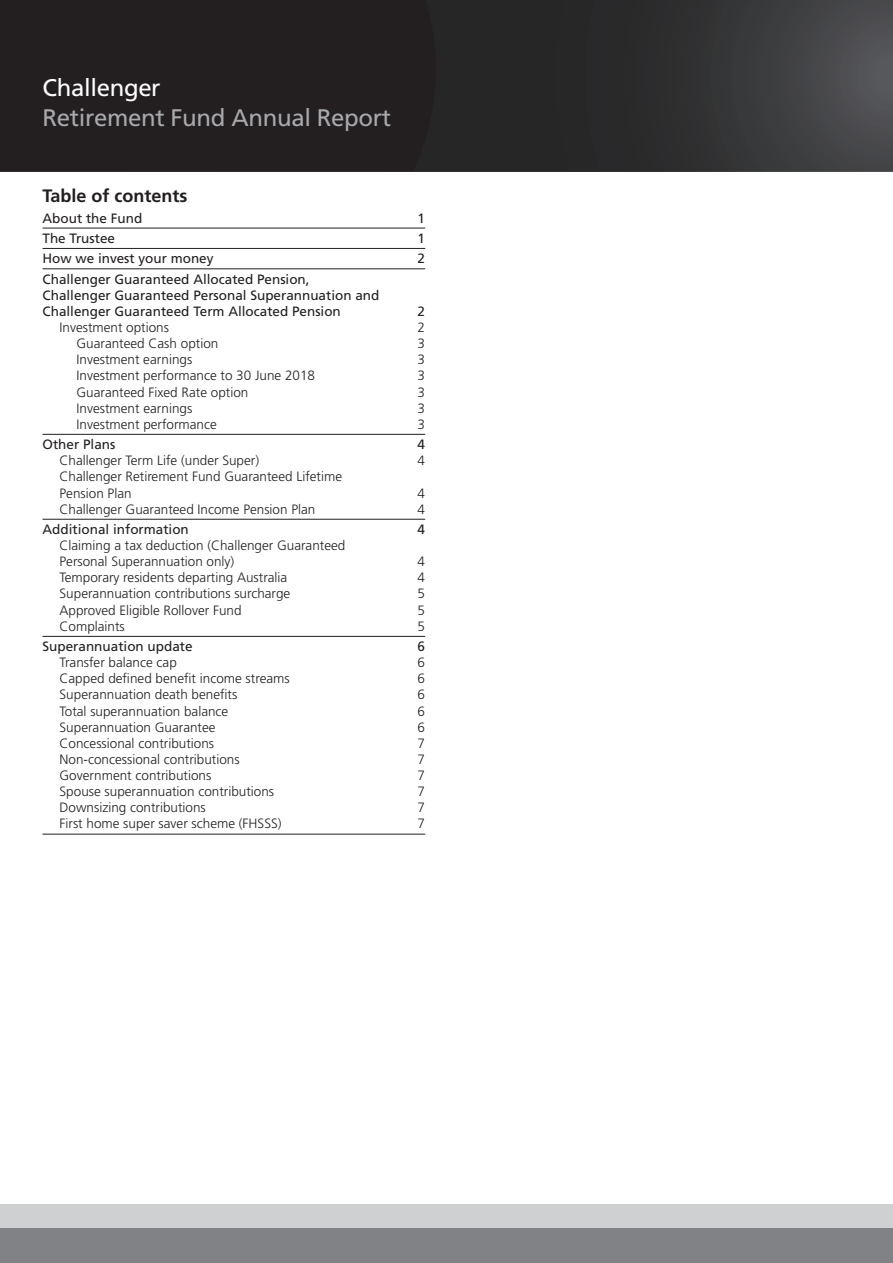
<style>
.page{position:relative;width:893px;height:1263px;background:#fff}
.page>*{position:absolute;margin:0;border:0;box-sizing:border-box;transform-origin:0 0}
.t1{font:24px "Frutiger";letter-spacing:-.015em;color:#a8a9ad}
.t2{font:24px "Frutiger";letter-spacing:-.015em;color:#fff}
.t3{font:700 18px "Frutiger";color:#231f20}
.t4{font:300 13.5px/16px "Frutiger";color:#231f20}
.t5{font:13.5px/16px "Frutiger";color:#231f20}
</style>
<div class="page">
<svg style="left:436px;top:0;width:457px;height:171px;background:#323234"></svg>
<div style="left:0;top:1204px;width:893px;height:59px;background:#cfd0d2"></div>
<div style="left:0;top:1228px;width:893px;height:35px;background:#808285"></div>
<div style="left:0;top:0;width:436px;height:171px;background:#231f20"></div>
<hr style="left:43px;top:228px;width:382px;height:1px;background:#231f20">
<hr style="left:43px;top:248px;width:382px;height:1px;background:#231f20">
<hr style="left:43px;top:269px;width:382px;height:1px;background:#231f20">
<hr style="left:43px;top:434px;width:382px;height:1px;background:#231f20">
<hr style="left:43px;top:519px;width:382px;height:1px;background:#231f20">
<hr style="left:43px;top:636px;width:382px;height:1px;background:#231f20">
<hr style="left:43px;top:834px;width:382px;height:1px;background:#231f20">
<h1 class="t2" style="left:43px;top:74px;width:120px">Challenger</h1>
<h1 class="t1" style="left:43px;top:104px;width:350px">Retirement Fund Annual Report</h1>
<h2 class="t3" style="left:43px;top:185px;width:147px">Table of contents</h2>
<p class="t5" style="left:43px;top:210px;width:101px">About the Fund</p>
<p class="t5" style="left:418px;top:210px;width:9px">1</p>
<p class="t5" style="left:43px;top:230px;width:74px">The Trustee</p>
<p class="t5" style="left:418px;top:230px;width:9px">1</p>
<p class="t5" style="left:43px;top:250px;width:173px">How we invest your money</p>
<p class="t5" style="left:418px;top:250px;width:9px">2</p>
<p class="t5" style="left:43px;top:271px;width:338px">Challenger Guaranteed Allocated Pension,<br>Challenger Guaranteed Personal Superannuation and<br>Challenger Guaranteed Term Allocated Pension</p>
<p class="t5" style="left:418px;top:303px;width:9px">2</p>
<p class="t4" style="left:60px;top:319px;width:111px">Investment options</p>
<p class="t4" style="left:418px;top:319px;width:9px">2</p>
<p class="t4" style="left:77px;top:335px;width:143px">Guaranteed Cash option</p>
<p class="t4" style="left:418px;top:335px;width:9px">3</p>
<p class="t4" style="left:77px;top:352px;width:117px">Investment earnings</p>
<p class="t4" style="left:418px;top:352px;width:9px">3</p>
<p class="t4" style="left:77px;top:368px;width:240px">Investment performance to 30 June 2018</p>
<p class="t4" style="left:418px;top:368px;width:9px">3</p>
<p class="t4" style="left:77px;top:384px;width:173px">Guaranteed Fixed Rate option</p>
<p class="t4" style="left:418px;top:384px;width:9px">3</p>
<p class="t4" style="left:77px;top:400px;width:117px">Investment earnings</p>
<p class="t4" style="left:418px;top:400px;width:9px">3</p>
<p class="t4" style="left:77px;top:416px;width:142px">Investment performance</p>
<p class="t4" style="left:418px;top:416px;width:9px">3</p>
<p class="t5" style="left:43px;top:436px;width:74px">Other Plans</p>
<p class="t5" style="left:418px;top:436px;width:9px">4</p>
<p class="t4" style="left:60px;top:452px;width:201px">Challenger Term Life (under Super)</p>
<p class="t4" style="left:418px;top:452px;width:9px">4</p>
<p class="t4" style="left:60px;top:469px;width:284px">Challenger Retirement Fund Guaranteed Lifetime<br>Pension Plan</p>
<p class="t4" style="left:418px;top:485px;width:9px">4</p>
<p class="t4" style="left:60px;top:501px;width:257px">Challenger Guaranteed Income Pension Plan</p>
<p class="t4" style="left:418px;top:501px;width:9px">4</p>
<p class="t5" style="left:43px;top:521px;width:148px">Additional information</p>
<p class="t5" style="left:418px;top:521px;width:9px">4</p>
<p class="t4" style="left:60px;top:537px;width:287px">Claiming a tax deduction (Challenger Guaranteed<br>Personal Superannuation only)</p>
<p class="t4" style="left:418px;top:553px;width:9px">4</p>
<p class="t4" style="left:60px;top:570px;width:229px">Temporary residents departing Australia</p>
<p class="t4" style="left:418px;top:570px;width:9px">4</p>
<p class="t4" style="left:60px;top:586px;width:232px">Superannuation contributions surcharge</p>
<p class="t4" style="left:418px;top:586px;width:9px">5</p>
<p class="t4" style="left:60px;top:602px;width:184px">Approved Eligible Rollover Fund</p>
<p class="t4" style="left:418px;top:602px;width:9px">5</p>
<p class="t4" style="left:60px;top:618px;width:67px">Complaints</p>
<p class="t4" style="left:418px;top:618px;width:9px">5</p>
<p class="t5" style="left:43px;top:638px;width:152px">Superannuation update</p>
<p class="t5" style="left:418px;top:638px;width:9px">6</p>
<p class="t4" style="left:60px;top:654px;width:119px">Transfer balance cap</p>
<p class="t4" style="left:418px;top:654px;width:9px">6</p>
<p class="t4" style="left:60px;top:671px;width:232px">Capped defined benefit income streams</p>
<p class="t4" style="left:418px;top:671px;width:9px">6</p>
<p class="t4" style="left:60px;top:687px;width:179px">Superannuation death benefits</p>
<p class="t4" style="left:418px;top:687px;width:9px">6</p>
<p class="t4" style="left:60px;top:703px;width:170px">Total superannuation balance</p>
<p class="t4" style="left:418px;top:703px;width:9px">6</p>
<p class="t4" style="left:60px;top:719px;width:158px">Superannuation Guarantee</p>
<p class="t4" style="left:418px;top:719px;width:9px">6</p>
<p class="t4" style="left:60px;top:735px;width:156px">Concessional contributions</p>
<p class="t4" style="left:418px;top:735px;width:9px">7</p>
<p class="t4" style="left:60px;top:751px;width:182px">Non-concessional contributions</p>
<p class="t4" style="left:418px;top:751px;width:9px">7</p>
<p class="t4" style="left:60px;top:767px;width:153px">Government contributions</p>
<p class="t4" style="left:418px;top:767px;width:9px">7</p>
<p class="t4" style="left:60px;top:783px;width:216px">Spouse superannuation contributions</p>
<p class="t4" style="left:418px;top:783px;width:9px">7</p>
<p class="t4" style="left:60px;top:799px;width:148px">Downsizing contributions</p>
<p class="t4" style="left:418px;top:799px;width:9px">7</p>
<p class="t4" style="left:60px;top:816px;width:224px">First home super saver scheme (FHSSS)</p>
<p class="t4" style="left:418px;top:816px;width:9px">7</p>
</div>
